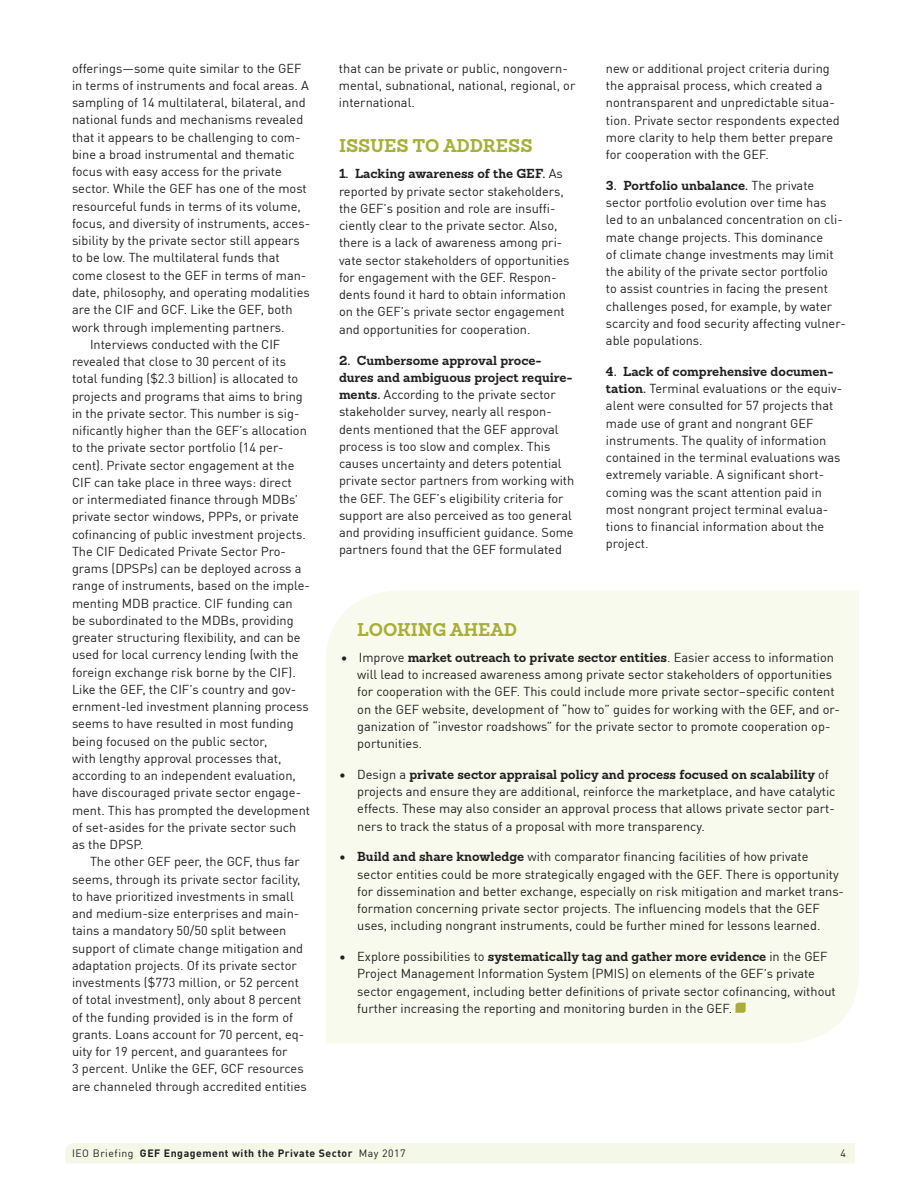
<style>
.page{position:relative;width:918px;height:1188px;background:#fff}
.page>*{position:absolute;margin:0;border:0;box-sizing:border-box;transform-origin:0 0}
.t1{font:700 18px "Sanchez Slab";color:#a9ae37}
.t2{font:12.75px/17.2px "DINOT";color:#231f20}
.t3{font:700 12.75px/17.2px "Sanchez Slab";color:#231f20}
.t4{font:700 10.5px "DINOT";letter-spacing:.05em;color:#231f20}
.t5{font:10.5px "DINOT";color:#231f20}
.s1{font-family:"DINOT";font-weight:400}
.s2{font-family:"Sanchez Slab";font-weight:700}
.s3{font-weight:400}
</style>
<div class="page">
<div style="left:326px;top:590px;width:533px;height:453px;background:#f7faed"></div>
<svg style="left:736px;top:1003px;width:10px;height:10px"></svg>
<div style="left:65px;top:1143px;width:790px;height:20px;background:#f4f8e6"></div>
<p class="t2" style="left:72px;top:58px;width:231px">offerings—some quite similar to the GEF</p>
<p class="t2" style="left:72px;top:76px;width:239px">in terms of instruments and focal areas. A</p>
<p class="t2" style="left:72px;top:93px;width:235px">sampling of 14 multilateral, bilateral, and</p>
<p class="t2" style="left:72px;top:110px;width:233px">national funds and mechanisms revealed</p>
<p class="t2" style="left:72px;top:127px;width:230px">that it appears to be challenging to com-</p>
<p class="t2" style="left:72px;top:145px;width:224px">bine a broad instrumental and thematic</p>
<p class="t2" style="left:72px;top:162px;width:211px">focus with easy access for the private</p>
<p class="t2" style="left:72px;top:179px;width:236px">sector. While the GEF has one of the most</p>
<p class="t2" style="left:72px;top:196px;width:230px">resourceful funds in terms of its volume,</p>
<p class="t2" style="left:72px;top:214px;width:240px">focus, and diversity of instruments, acces-</p>
<p class="t2" style="left:72px;top:231px;width:229px">sibility by the private sector still appears</p>
<p class="t2" style="left:72px;top:248px;width:209px">to be low. The multilateral funds that</p>
<p class="t2" style="left:72px;top:265px;width:236px">come closest to the GEF in terms of man-</p>
<p class="t2" style="left:72px;top:283px;width:239px">date, philosophy, and operating modalities</p>
<p class="t2" style="left:72px;top:300px;width:222px">are the CIF and GCF. Like the GEF, both</p>
<p class="t2" style="left:72px;top:317px;width:214px">work through implementing partners.</p>
<p class="t2" style="left:90px;top:334px;width:192px">Interviews conducted with the CIF</p>
<p class="t2" style="left:72px;top:352px;width:215px">revealed that close to 30 percent of its</p>
<p class="t2" style="left:72px;top:369px;width:228px">total funding ($2.3 billion) is allocated to</p>
<p class="t2" style="left:72px;top:386px;width:232px">projects and programs that aims to bring</p>
<p class="t2" style="left:72px;top:403px;width:229px">in the private sector. This number is sig-</p>
<p class="t2" style="left:72px;top:421px;width:236px">nificantly higher than the GEF’s allocation</p>
<p class="t2" style="left:72px;top:438px;width:213px">to the private sector portfolio (14 per-</p>
<p class="t2" style="left:72px;top:455px;width:224px">cent). Private sector engagement at the</p>
<p class="t2" style="left:72px;top:472px;width:221px">CIF can take place in three ways: direct</p>
<p class="t2" style="left:72px;top:490px;width:228px">or intermediated finance through MDBs’</p>
<p class="t2" style="left:72px;top:507px;width:229px">private sector windows, PPPs, or private</p>
<p class="t2" style="left:72px;top:524px;width:235px">cofinancing of public investment projects.</p>
<p class="t2" style="left:72px;top:541px;width:216px">The CIF Dedicated Private Sector Pro-</p>
<p class="t2" style="left:72px;top:559px;width:231px">grams (DPSPs) can be deployed across a</p>
<p class="t2" style="left:72px;top:576px;width:240px">range of instruments, based on the imple-</p>
<p class="t2" style="left:72px;top:593px;width:222px">menting MDB practice. CIF funding can</p>
<p class="t2" style="left:72px;top:610px;width:223px">be subordinated to the MDBs, providing</p>
<p class="t2" style="left:72px;top:628px;width:230px">greater structuring flexibility, and can be</p>
<p class="t2" style="left:72px;top:645px;width:228px">used for local currency lending (with the</p>
<p class="t2" style="left:72px;top:662px;width:225px">foreign exchange risk borne by the CIF).</p>
<p class="t2" style="left:72px;top:679px;width:226px">Like the GEF, the CIF’s country and gov-</p>
<p class="t2" style="left:72px;top:697px;width:238px">ernment-led investment planning process</p>
<p class="t2" style="left:72px;top:714px;width:223px">seems to have resulted in most funding</p>
<p class="t2" style="left:72px;top:731px;width:197px">being focused on the public sector,</p>
<p class="t2" style="left:72px;top:748px;width:211px">with lengthy approval processes that,</p>
<p class="t2" style="left:72px;top:766px;width:225px">according to an independent evaluation,</p>
<p class="t2" style="left:72px;top:783px;width:231px">have discouraged private sector engage-</p>
<p class="t2" style="left:72px;top:800px;width:240px">ment. This has prompted the development</p>
<p class="t2" style="left:72px;top:817px;width:226px">of set-asides for the private sector such</p>
<p class="t2" style="left:72px;top:835px;width:73px">as the DPSP.</p>
<p class="t2" style="left:90px;top:852px;width:211px">The other GEF peer, the GCF, thus far</p>
<p class="t2" style="left:72px;top:869px;width:230px">seems, through its private sector facility,</p>
<p class="t2" style="left:72px;top:886px;width:223px">to have prioritized investments in small</p>
<p class="t2" style="left:72px;top:904px;width:229px">and medium-size enterprises and main-</p>
<p class="t2" style="left:72px;top:921px;width:216px">tains a mandatory 50/50 split between</p>
<p class="t2" style="left:72px;top:938px;width:233px">support of climate change mitigation and</p>
<p class="t2" style="left:72px;top:955px;width:226px">adaptation projects. Of its private sector</p>
<p class="t2" style="left:72px;top:973px;width:228px">investments ($773 million, or 52 percent</p>
<p class="t2" style="left:72px;top:990px;width:231px">of total investment), only about 8 percent</p>
<p class="t2" style="left:72px;top:1007px;width:223px">of the funding provided is in the form of</p>
<p class="t2" style="left:72px;top:1024px;width:234px">grants. Loans account for 70 percent, eq-</p>
<p class="t2" style="left:72px;top:1042px;width:217px">uity for 19 percent, and guarantees for</p>
<p class="t2" style="left:72px;top:1059px;width:233px">3 percent. Unlike the GEF, GCF resources</p>
<p class="t2" style="left:72px;top:1076px;width:236px">are channeled through accredited entities</p>
<p class="t2" style="left:339px;top:58px;width:238px">that can be private or public, nongovern&shy;mental, subnational, national, regional, or international.</p>
<h1 class="t1" style="left:339px;top:133px;width:195px">ISSUES TO ADDRESS</h1>
<p class="t3" style="left:339px;top:165px;width:225px">1. Lacking awareness of the GEF. <span class="s1">As</span></p>
<p class="t2" style="left:339px;top:181px;width:232px">reported by private sector stakeholders, the GEF’s position and role are insuffi&shy;ciently clear to the private sector. Also, there is a lack of awareness among pri&shy;vate sector stakeholders of opportunities for engagement with the GEF. Respon&shy;dents found it hard to obtain information on the GEF’s private sector engagement and opportunities for cooperation.</p>
<p class="t3" style="left:339px;top:351px;width:235px">2. Cumbersome approval proce&shy;dures and ambiguous project require-</p>
<p class="t2" style="left:339px;top:385px;width:237px"><span class="s2">ments.</span> According to the private sector stakeholder survey, nearly all respon&shy;dents mentioned that the GEF approval process is too slow and complex. This causes uncertainty and deters potential private sector partners from working with the GEF. The GEF’s eligibility criteria for support are also perceived as too general and providing insufficient guidance. Some partners found that the GEF formulated</p>
<p class="t2" style="left:606px;top:58px;width:235px">new or additional project criteria during the appraisal process, which created a nontransparent and unpredictable situa&shy;tion. Private sector respondents expected more clarity to help them better prepare for cooperation with the GEF.</p>
<p class="t3" style="left:606px;top:176px;width:210px">3. Portfolio unbalance. <span class="s1">The private</span></p>
<p class="t2" style="left:606px;top:193px;width:241px">sector portfolio evolution over time has led to an unbalanced concentration on cli&shy;mate change projects. This dominance<br>of climate change investments may limit the ability of the private sector portfolio<br>to assist countries in facing the present challenges posed, for example, by water scarcity and food security affecting vulner&shy;able populations.</p>
<p class="t3" style="left:606px;top:362px;width:229px">4. Lack of comprehensive documen-</p>
<p class="t2" style="left:606px;top:379px;width:238px"><span class="s2">tation.</span> Terminal evaluations or the equiv&shy;alent were consulted for 57 projects that made use of grant and nongrant GEF instruments. The quality of information contained in the terminal evaluations was extremely variable. A significant short&shy;coming was the scant attention paid in most nongrant project terminal evalua&shy;tions to financial information about the project.</p>
<h1 class="t1" style="left:357px;top:617px;width:161px">LOOKING AHEAD</h1>
<p class="t3" style="left:341px;top:648px;width:495px"><span class="s1">• Improve</span> market outreach to private sector entities<span class="s1">. Easier access to information</span></p>
<p class="t2" style="left:357px;top:665px;width:484px">will lead to increased awareness among private sector stakeholders of opportunities for cooperation with the GEF. This could include more private sector–specific content on the GEF website, development of “how to” guides for working with the GEF, and or&shy;ganization of “investor roadshows” for the private sector to promote cooperation op&shy;portunities.</p>
<p class="t3" style="left:339px;top:765px;width:491px"><span class="s1">• Design a</span> private sector appraisal policy and process focused on scalability <span class="s1">of</span></p>
<p class="t2" style="left:357px;top:782px;width:480px;text-align:justify">projects and ensure they are additional, reinforce the marketplace, and have catalytic effects. These may also consider an approval process that allows private sector part&shy;ners to track the status of a proposal with more transparency.</p>
<p class="t2" style="left:357px;top:847px;width:488px;text-indent:-18px">• <span class="s2">Build and share knowledge</span> with comparator financing facilities of how private sector entities could be more strategically engaged with the GEF. There is opportunity for dissemination and better exchange, especially on risk mitigation and market trans&shy;formation concerning private sector projects. The influencing models that the GEF uses, including nongrant instruments, could be further mined for lessons learned.</p>
<p class="t3" style="left:339px;top:948px;width:490px"><span class="s1">• Explore possibilities to</span> systematically tag and gather more evidence <span class="s1">in the GEF</span></p>
<p class="t2" style="left:357px;top:964px;width:480px">Project Management Information System (PMIS) on elements of the GEF’s private sector engagement, including better definitions of private sector cofinancing, without further increasing the reporting and monitoring burden in the GEF.</p>
<p class="t4" style="left:72px;top:1145px;width:335px"><span class="s3">IEO Briefing</span> GEF Engagement with the Private Sector <span class="s3">May 2017</span></p>
<p class="t5" style="left:841px;top:1145px;width:7px">4</p>
</div>
